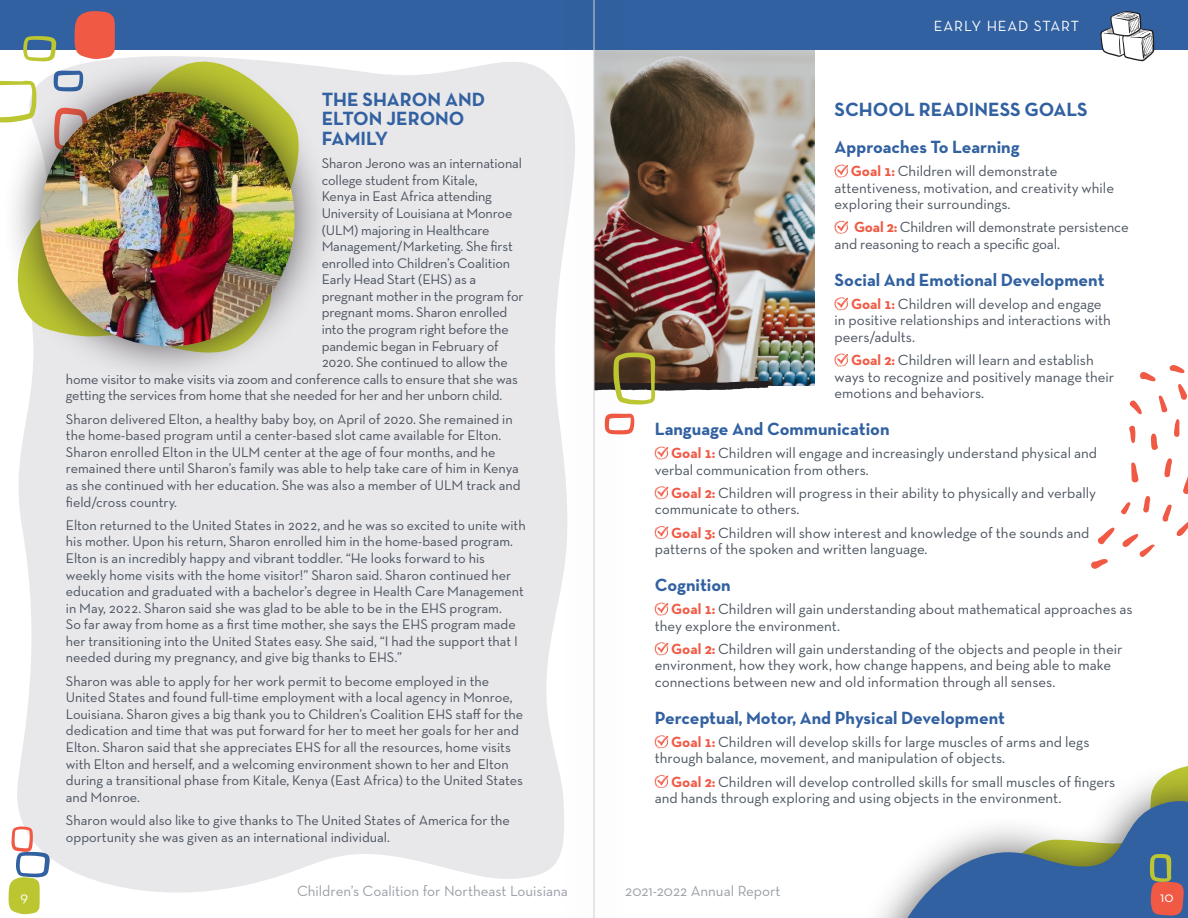
<style>
.page{position:relative;width:1188px;height:918px;background:#fff}
.page>*{position:absolute;margin:0;border:0;box-sizing:border-box;transform-origin:0 0}
.t1{font:700 19.5px/19.5px "Neutra Text TF";color:#3261a1}
.t2{font:700 18px "Neutra Text TF";color:#3261a1}
.t3{font:15px/16.5px "Neutra Text TF";color:#4a535e}
.t4{font:15px "Neutra Text";color:#999ea7}
.t5{font:15px "Neutra Text";letter-spacing:.06em;color:#fff}
.t6{font:14.25px/16.5px "Neutra Text TF";color:#4a535e}
.s1{font-weight:700;color:#f05944}
</style>
<div class="page">
<img style="left:631px;top:49px;width:183px;height:337px">
<svg style="left:8px;top:49px;width:549px;height:851px;background:#e9e8eb"></svg>
<div style="left:0;top:0;width:1188px;height:49px;background:#3261a1"></div>
<svg style="left:1100px;top:11px;width:55px;height:50px"></svg>
<svg style="left:834px;top:164px;width:14px;height:14px"></svg>
<svg style="left:834px;top:220px;width:14px;height:14px"></svg>
<svg style="left:834px;top:297px;width:14px;height:13px"></svg>
<svg style="left:834px;top:353px;width:14px;height:14px"></svg>
<svg style="left:655px;top:446px;width:13px;height:14px"></svg>
<svg style="left:655px;top:486px;width:13px;height:13px"></svg>
<svg style="left:655px;top:526px;width:13px;height:13px"></svg>
<svg style="left:655px;top:602px;width:13px;height:14px"></svg>
<svg style="left:655px;top:642px;width:13px;height:13px"></svg>
<svg style="left:655px;top:735px;width:13px;height:13px"></svg>
<svg style="left:655px;top:775px;width:13px;height:13px"></svg>
<svg style="left:0;top:39px;width:315px;height:42px"></svg>
<svg style="left:75px;top:11px;width:40px;height:43px;background:#e45a4b"></svg>
<svg style="left:0;top:81px;width:2px;height:42px"></svg>
<svg style="left:23px;top:36px;width:33px;height:18px"></svg>
<div style="left:2px;top:54px;width:331px;height:330px;background:#231f20;opacity:.73"></div>
<img style="left:40px;top:92px;width:255px;height:254px;border-radius:127px">
<svg style="left:1183px;top:476px;width:5px;height:18px"></svg>
<svg style="left:1143px;top:496px;width:7px;height:17px"></svg>
<svg style="left:1131px;top:462px;width:8px;height:21px"></svg>
<svg style="left:1151px;top:433px;width:7px;height:17px"></svg>
<svg style="left:1158px;top:395px;width:10px;height:18px"></svg>
<svg style="left:1178px;top:384px;width:9px;height:16px"></svg>
<svg style="left:1174px;top:419px;width:6px;height:18px"></svg>
<svg style="left:1162px;top:504px;width:26px;height:32px"></svg>
<svg style="left:1122px;top:534px;width:33px;height:23px"></svg>
<svg style="left:1097px;top:527px;width:18px;height:18px"></svg>
<svg style="left:1129px;top:425px;width:7px;height:18px"></svg>
<svg style="left:1129px;top:400px;width:13px;height:14px"></svg>
<svg style="left:1140px;top:372px;width:16px;height:10px"></svg>
<svg style="left:1164px;top:458px;width:8px;height:20px"></svg>
<svg style="left:1121px;top:502px;width:10px;height:13px"></svg>
<svg style="left:1091px;top:559px;width:17px;height:10px"></svg>
<svg style="left:1169px;top:365px;width:16px;height:8px"></svg>
<svg style="left:880px;top:836px;width:85px;height:82px"></svg>
<img style="left:631px;top:353px;width:140px;height:51px">
<svg style="left:631px;top:414px;width:3px;height:19px"></svg>
<svg style="left:965px;top:766px;width:223px;height:152px"></svg>
<svg style="left:9px;top:826px;width:41px;height:88px"></svg>
<div style="left:557px;top:0;width:74px;height:918px;background:#231f20;opacity:.73"></div>
<hr style="left:594px;top:0;width:1px;height:918px;background:#d1d2d4">
<p class="t5" style="left:21px;top:887px;width:9px">9</p>
<p class="t1" style="left:322px;top:89px;width:165px">THE SHARON AND<br>ELTON JERONO<br>FAMILY</p>
<p class="t6" style="left:322px;top:155px;width:202px">Sharon Jerono was an international</p>
<p class="t6" style="left:322px;top:172px;width:158px">college student from Kitale,</p>
<p class="t6" style="left:322px;top:188px;width:172px">Kenya in East Africa attending</p>
<p class="t6" style="left:322px;top:205px;width:192px">University of Louisiana at Monroe</p>
<p class="t6" style="left:322px;top:221px;width:169px">(ULM) majoring in Healthcare</p>
<p class="t6" style="left:322px;top:238px;width:193px">Management/Marketing. She first</p>
<p class="t6" style="left:322px;top:254px;width:190px">enrolled into Children’s Coalition</p>
<p class="t6" style="left:322px;top:271px;width:156px">Early Head Start (EHS) as a</p>
<p class="t6" style="left:322px;top:288px;width:203px">pregnant mother in the program for</p>
<p class="t6" style="left:322px;top:304px;width:187px">pregnant moms. Sharon enrolled</p>
<p class="t6" style="left:322px;top:321px;width:189px">into the program right before the</p>
<p class="t6" style="left:322px;top:337px;width:179px">pandemic began in February of</p>
<p class="t6" style="left:322px;top:354px;width:188px">2020. She continued to allow the</p>
<p class="t6" style="left:66px;top:370px;width:454px">home visitor to make visits via zoom and conference calls to ensure that she was</p>
<p class="t6" style="left:66px;top:387px;width:438px">getting the services from home that she needed for her and her unborn child.</p>
<p class="t6" style="left:66px;top:410px;width:456px">Sharon delivered Elton, a healthy baby boy, on April of 2020. She remained in the home-based program until a center-based slot came available for Elton.<br>Sharon enrolled Elton in the ULM center at the age of four months, and he remained there until Sharon’s family was able to help take care of him in Kenya as she continued with her education. She was also a member of ULM track and field/cross country.</p>
<p class="t6" style="left:66px;top:517px;width:461px">Elton returned to the United States in 2022, and he was so excited to unite with his mother. Upon his return, Sharon enrolled him in the home-based program.<br>Elton is an incredibly happy and vibrant toddler. “He looks forward to his weekly home visits with the home visitor!” Sharon said. Sharon continued her education and graduated with a bachelor’s degree in Health Care Management in May, 2022. Sharon said she was glad to be able to be in the EHS program.<br>So far away from home as a first time mother, she says the EHS program made her transitioning into the United States easy. She said, “I had the support that I needed during my pregnancy, and give big thanks to EHS.”</p>
<p class="t6" style="left:66px;top:672px;width:459px">Sharon was able to apply for her work permit to become employed in the United States and found full-time employment with a local agency in Monroe, Louisiana. Sharon gives a big thank you to Children’s Coalition EHS staff for the dedication and time that was put forward for her to meet her goals for her and Elton. Sharon said that she appreciates EHS for all the resources, home visits with Elton and herself, and a welcoming environment shown to her and Elton during a transitional phase from Kitale, Kenya (East Africa) to the United States and Monroe.</p>
<p class="t6" style="left:66px;top:812px;width:446px">Sharon would also like to give thanks to The United States of America for the opportunity she was given as an international individual.</p>
<p class="t4" style="left:297px;top:882px;width:272px">Children’s Coalition for Northeast Louisiana</p>
<p class="t5" style="left:934px;top:17px;width:147px">EARLY HEAD START</p>
<p class="t1" style="left:835px;top:99px;width:255px">SCHOOL READINESS GOALS</p>
<p class="t2" style="left:835px;top:135px;width:186px">Approaches To Learning</p>
<p class="t3" style="left:835px;top:162px;width:281px;text-indent:16px"><span class="s1">Goal 1:</span> Children will demonstrate attentiveness, motivation, and creativity while exploring their surroundings.</p>
<p class="t3" style="left:835px;top:219px;width:296px;text-indent:20px"><span class="s1">Goal 2:</span> Children will demonstrate persistence and reasoning to reach a specific goal.</p>
<p class="t2" style="left:835px;top:268px;width:272px">Social And Emotional Development</p>
<p class="t3" style="left:835px;top:295px;width:278px;text-indent:16px"><span class="s1">Goal 1:</span> Children will develop and engage in positive relationships and interactions with peers/adults.</p>
<p class="t3" style="left:835px;top:351px;width:281px;text-indent:16px"><span class="s1">Goal 2:</span> Children will learn and establish ways to recognize and positively manage their emotions and behaviors.</p>
<p class="t2" style="left:655px;top:417px;width:236px">Language And Communication</p>
<p class="t3" style="left:655px;top:444px;width:444px;text-indent:16px"><span class="s1">Goal 1:</span> Children will engage and increasingly understand physical and verbal communication from others.</p>
<p class="t3" style="left:655px;top:484px;width:443px;text-indent:16px"><span class="s1">Goal 2:</span> Children will progress in their ability to physically and verbally communicate to others.</p>
<p class="t3" style="left:655px;top:524px;width:436px;text-indent:16px"><span class="s1">Goal 3:</span> Children will show interest and knowledge of the sounds and patterns of the spoken and written language.</p>
<p class="t2" style="left:655px;top:573px;width:78px">Cognition</p>
<p class="t3" style="left:655px;top:600px;width:480px;text-indent:16px"><span class="s1">Goal 1:</span> Children will gain understanding about mathematical approaches as they explore the environment.</p>
<p class="t3" style="left:655px;top:640px;width:469px;text-indent:16px"><span class="s1">Goal 2:</span> Children will gain understanding of the objects and people in their environment, how they work, how change happens, and being able to make connections between new and old information through all senses.</p>
<p class="t2" style="left:655px;top:706px;width:352px">Perceptual, Motor, And Physical Development</p>
<p class="t3" style="left:655px;top:733px;width:436px;text-indent:16px"><span class="s1">Goal 1:</span> Children will develop skills for large muscles of arms and legs through balance, movement, and manipulation of objects.</p>
<p class="t3" style="left:655px;top:773px;width:462px;text-indent:16px"><span class="s1">Goal 2:</span> Children will develop controlled skills for small muscles of fingers and hands through exploring and using objects in the environment.</p>
<p class="t4" style="left:625px;top:882px;width:157px">2021-2022 Annual Report</p>
<p class="t5" style="left:1160px;top:887px;width:15px">10</p>
</div>
